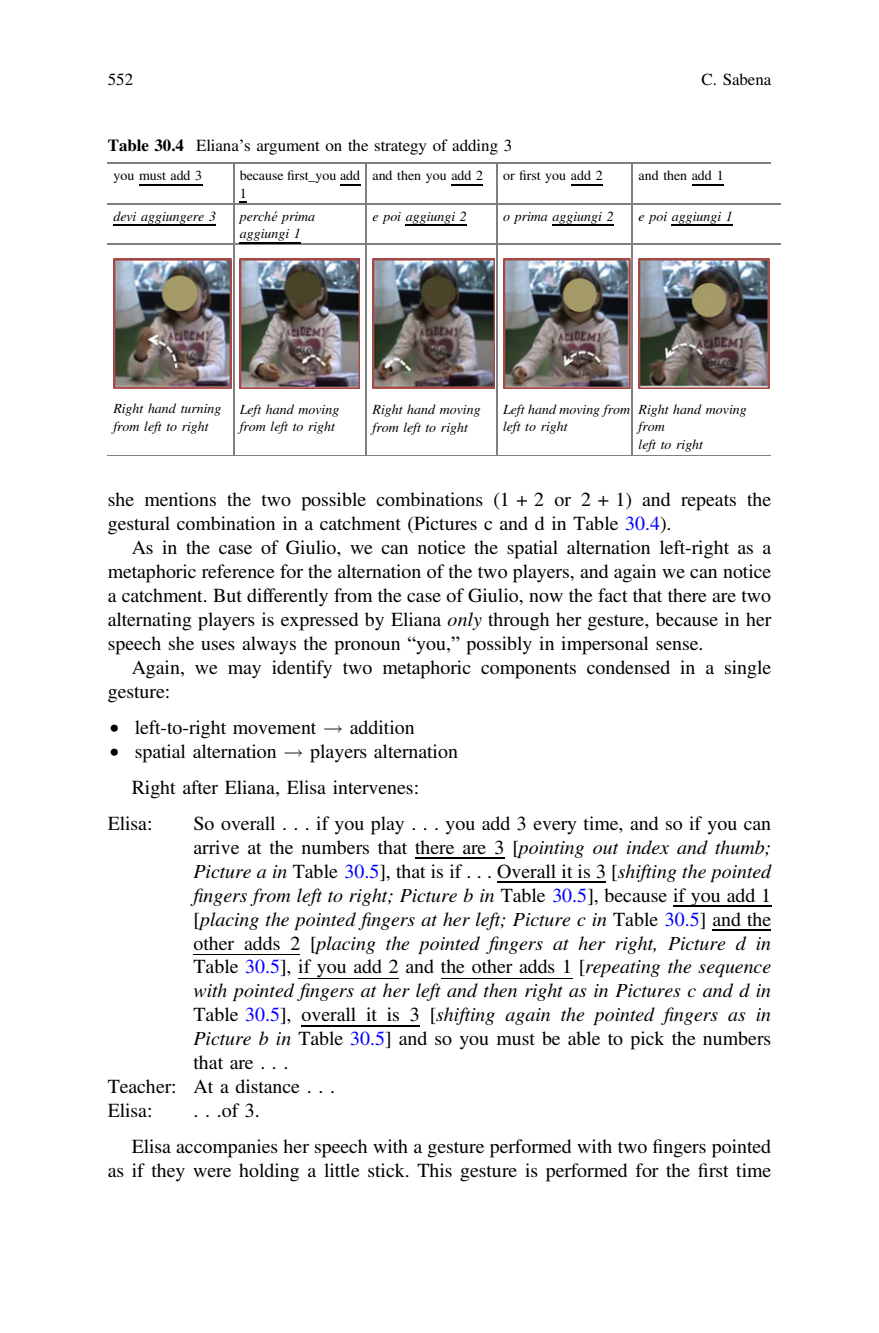
<style>
.page{position:relative;width:879px;height:1333px;background:#fff}
.page>*{position:absolute;margin:0;border:0;box-sizing:border-box;transform-origin:0 0}
.t1{font:20px/23.8px "Ldlkkg Wrmlxp Ggcrrf Adv TT5 ada 87 cc";color:#000}
.t2{font:20px/24px "Flcstj Vhvdtg Fnydsv Adv T Tf 2 e 4 df 62.I";color:#000;text-align:justify}
.t3{font:17px "Ldlkkg Wrmlxp Ggcrrf Adv TT5 ada 87 cc";color:#000}
.t4{font:14px/18px "Flcstj Vhvdtg Fnydsv Adv T Tf 2 e 4 df 62.I";color:#000}
.t5{font:14px/18px "Ldlkkg Wrmlxp Ggcrrf Adv TT5 ada 87 cc";color:#000}
.s1{font-family:"Lbqwxy Fyfrbh Ssbwjw Adv T Teeee 58 d 9.B"}
.s2{font-family:"Sblwws Ddlvkk Jlxmjq Adv TT3713 a 231"}
.s3{font-family:"Vbcvrx Pndhwn Ckdjlg Adv TT5 ada 87 cc+fb"}
.s4{font-family:"Wtwdcv Sjhwvb Dlnwmm Adv T Tc 6 ee 16 d 2.I"}
.s5{color:#00f}
.s6{font-family:"Flcstj Vhvdtg Fnydsv Adv T Tf 2 e 4 df 62.I"}
.s7{font-family:"Wbqbmn Wrfjrt Slkwmj Adv PS Sym"}
.s8{font-family:"Dslqlp Xwyqrb Lgwdrd Adv P4 C4 E74"}
.s9{font-family:"Bhjfld Syynyg Ggthtn Adv T Tf 2 e 4 df 62.I+fb"}
.s10{font-family:"Ldlkkg Wrmlxp Ggcrrf Adv TT5 ada 87 cc"}
.s11{font-family:"Ldlkkg Wrmlxp Ggcrrf Adv TT5 ada 87 cc";color:#00f}
</style>
<div class="page">
<hr style="left:415px;top:857px;width:89px;height:1px;background:#000">
<hr style="left:497px;top:881px;width:109px;height:1px;background:#000">
<hr style="left:673px;top:905px;width:98px;height:1px;background:#000">
<hr style="left:712px;top:929px;width:59px;height:1px;background:#000">
<hr style="left:194px;top:953px;width:106px;height:1px;background:#000">
<hr style="left:298px;top:977px;width:101px;height:1px;background:#000">
<hr style="left:441px;top:977px;width:131px;height:1px;background:#000">
<hr style="left:301px;top:1025px;width:119px;height:1px;background:#000">
<hr style="left:108px;top:163px;width:663px;height:1px;background:#808080">
<hr style="left:108px;top:455px;width:663px;height:1px;background:#808080">
<hr style="left:233px;top:164px;width:1px;height:40px;background:#808080">
<hr style="left:108px;top:203px;width:125px;height:1px;background:#808080">
<hr style="left:366px;top:164px;width:1px;height:40px;background:#808080">
<hr style="left:234px;top:203px;width:132px;height:1px;background:#808080">
<hr style="left:496px;top:164px;width:1px;height:40px;background:#808080">
<hr style="left:367px;top:203px;width:129px;height:1px;background:#808080">
<hr style="left:632px;top:164px;width:1px;height:40px;background:#808080">
<hr style="left:497px;top:203px;width:135px;height:1px;background:#808080">
<hr style="left:633px;top:203px;width:147px;height:1px;background:#808080">
<hr style="left:233px;top:204px;width:1px;height:41px;background:#808080">
<hr style="left:108px;top:244px;width:125px;height:1px;background:#808080">
<hr style="left:366px;top:204px;width:1px;height:41px;background:#808080">
<hr style="left:234px;top:244px;width:132px;height:1px;background:#808080">
<hr style="left:496px;top:204px;width:1px;height:41px;background:#808080">
<hr style="left:367px;top:244px;width:129px;height:1px;background:#808080">
<hr style="left:632px;top:204px;width:1px;height:41px;background:#808080">
<hr style="left:497px;top:244px;width:135px;height:1px;background:#808080">
<hr style="left:633px;top:244px;width:147px;height:1px;background:#808080">
<hr style="left:233px;top:245px;width:1px;height:210px;background:#808080">
<hr style="left:366px;top:245px;width:1px;height:210px;background:#808080">
<hr style="left:496px;top:245px;width:1px;height:210px;background:#808080">
<hr style="left:632px;top:245px;width:1px;height:210px;background:#808080">
<hr style="left:139px;top:184px;width:63px;height:1px;background:#000">
<svg style="left:340px;top:184px;width:20px;height:1px"></svg>
<hr style="left:451px;top:184px;width:32px;height:1px;background:#000">
<hr style="left:571px;top:184px;width:31px;height:1px;background:#000">
<hr style="left:692px;top:184px;width:31px;height:1px;background:#000">
<hr style="left:113px;top:225px;width:103px;height:1px;background:#000">
<hr style="left:240px;top:242px;width:61px;height:1px;background:#000">
<hr style="left:406px;top:225px;width:61px;height:1px;background:#000">
<hr style="left:552px;top:225px;width:62px;height:1px;background:#000">
<hr style="left:672px;top:225px;width:61px;height:1px;background:#000">
<img style="left:113px;top:258px;width:118px;height:130px">
<img style="left:240px;top:258px;width:120px;height:130px">
<img style="left:372px;top:258px;width:122px;height:130px">
<img style="left:503px;top:258px;width:127px;height:130px">
<img style="left:638px;top:258px;width:131px;height:130px">
<p class="t3" style="left:108px;top:73px;width:27px">552</p>
<p class="t3" style="left:701px;top:73px;width:71px">C. Sabena</p>
<p class="t3" style="left:108px;top:139px;width:406px"><span class="s1">Table 30.4</span> Eliana<span class="s2">’</span>s argument on the strategy of adding 3</p>
<p class="t5" style="left:113px;top:168px;width:90px">you must add 3</p>
<p class="t5" style="left:240px;top:168px;width:122px">because <span class="s3">fi</span>rst_you add<br>1</p>
<p class="t5" style="left:372px;top:168px;width:112px">and then you add 2</p>
<p class="t5" style="left:503px;top:168px;width:101px">or <span class="s3">fi</span>rst you add 2</p>
<p class="t5" style="left:638px;top:168px;width:86px">and then add 1</p>
<p class="t4" style="left:113px;top:208px;width:104px">devi aggiungere 3</p>
<p class="t4" style="left:240px;top:208px;width:77px">perch<span class="s4">é</span> prima aggiungi 1</p>
<p class="t4" style="left:372px;top:208px;width:96px">e poi aggiungi 2</p>
<p class="t4" style="left:503px;top:208px;width:112px">o prima aggiungi 2</p>
<p class="t4" style="left:638px;top:208px;width:96px">e poi aggiungi 1</p>
<p class="t4" style="left:113px;top:400px;width:110px">Right hand turning from left to right</p>
<p class="t4" style="left:240px;top:401px;width:101px">Left hand moving from left to right</p>
<p class="t4" style="left:372px;top:401px;width:110px">Right hand moving from left to right</p>
<p class="t4" style="left:503px;top:401px;width:128px">Left hand moving from left to right</p>
<p class="t4" style="left:638px;top:401px;width:110px">Right hand moving from<br>left to right</p>
<p class="t1" style="left:108px;top:489px;width:665px">she mentions the two possible combinations (1 + 2 or 2 + 1) and repeats the gestural combination in a catchment (Pictures c and d in Table <span class="s5">30.4</span>).</p>
<p class="t1" style="left:108px;top:537px;width:665px;text-align:justify;text-indent:24px">As in the case of Giulio, we can notice the spatial alternation left-right as a metaphoric reference for the alternation of the two players, and again we can notice a catchment. But differently from the case of Giulio, now the fact that there are two alternating players is expressed by Eliana <span class="s6">only</span> through her gesture, because in her speech she uses always the pronoun <span class="s2">“</span>you,<span class="s2">”</span> possibly in impersonal sense.</p>
<p class="t1" style="left:108px;top:657px;width:665px;text-indent:24px">Again, we may identify two metaphoric components condensed in a single gesture:</p>
<p class="t1" style="left:110px;top:717px;width:306px"><span class="s7">•</span> left-to-right movement <span class="s8">!</span> addition</p>
<p class="t1" style="left:110px;top:741px;width:350px"><span class="s7">•</span> spatial alternation <span class="s8">!</span> players alternation</p>
<p class="t1" style="left:132px;top:777px;width:289px">Right after Eliana, Elisa intervenes:</p>
<p class="t1" style="left:108px;top:813px;width:46px">Elisa:</p>
<p class="t1" style="left:194px;top:813px;width:579px;text-align:justify">So overall . . . if you play . . . you add 3 every time, and so if you can arrive at the numbers that there are 3 [<span class="s6">pointing out index and thumb; Picture a in</span> Table <span class="s5">30.5</span>], that is if . . . Overall it is 3 [<span class="s6">shifting the pointed</span></p>
<p class="t2" style="left:194px;top:884px;width:579px"><span class="s9">fi</span>ngers from left to right; Picture b in <span class="s10">Table</span> <span class="s11">30.5</span><span class="s10">], because if you add 1 [</span>placing the pointed <span class="s9">fi</span>ngers at her left; Picture c in <span class="s10">Table</span> <span class="s11">30.5</span><span class="s10">] and the other adds 2 [</span>placing the pointed <span class="s9">fi</span>ngers at her right, Picture d in</p>
<p class="t1" style="left:194px;top:956px;width:579px">Table <span class="s5">30.5</span>], if you add 2 and the other adds 1 [<span class="s6">repeating the sequence</span></p>
<p class="t2" style="left:194px;top:980px;width:579px">with pointed <span class="s9">fi</span>ngers at her left and then right as in Pictures c and d in<br><span class="s10">Table</span> <span class="s11">30.5</span><span class="s10">], overall it is 3 [</span>shifting again the pointed <span class="s9">fi</span>ngers as in</p>
<p class="t1" style="left:194px;top:1028px;width:579px"><span class="s6">Picture b in</span> Table <span class="s5">30.5</span>] and so you must be able to pick the numbers</p>
<p class="t1" style="left:194px;top:1052px;width:97px">that are . . .</p>
<p class="t1" style="left:108px;top:1076px;width:229px">Teacher: At a distance . . .</p>
<p class="t1" style="left:108px;top:1100px;width:46px">Elisa:</p>
<p class="t1" style="left:132px;top:1094px;width:641px;line-height:36px;text-indent:62px">. . .of 3.<br>Elisa accompanies her speech with a gesture performed with two <span class="s3">fi</span>ngers pointed</p>
<p class="t1" style="left:108px;top:1160px;width:665px">as if they were holding a little stick. This gesture is performed for the <span class="s3">fi</span>rst time</p>
</div>
